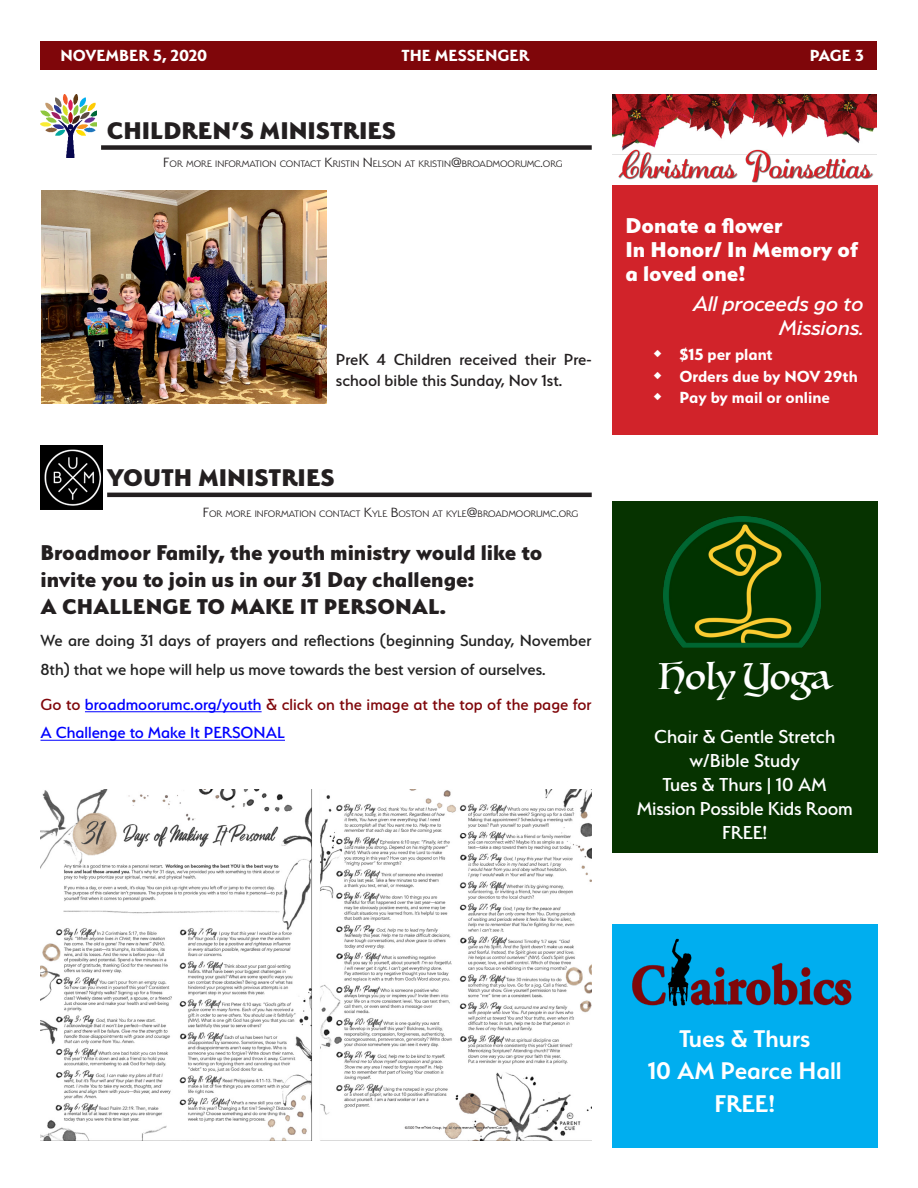
<style>
.page{position:relative;width:918px;height:1188px;background:#fff}
.page>*{position:absolute;margin:0;border:0;box-sizing:border-box;transform-origin:0 0}
.t1{font:36px "Luminari";color:#fff}
.SECTION_HEADS{font:800 27px "Serenity";color:#231f20}
.t2{font:600 27px "Serenity";color:#fff}
.STORY_HEADS{font:800 24px/27px "Serenity";color:#231f20}
.t3{font:800 24px/24px "Serenity";color:#fff}
.t4{font:italic 500 24px/24px "Serenity";color:#fff;text-align:right}
.t5{font:500 21px/24px "Serenity";color:#fff;text-align:center}
.t6{font:500 18px/28.5px "Serenity";color:#222}
.t7{font:500 18px/28.5px "Serenity";color:#00f}
.VOL_ISSUE_BAR{font:700 18px "Serenity";color:#fff}
.t8{font:500 18px/21px "Serenity";color:#231f20}
.CAPTIONS{font:300 10.5px "Serenity";color:#231f20}
.s1{font-size:15px}
.s2{color:#7f060a}
</style>
<div class="page">
<div style="left:40px;top:41px;width:837px;height:29px;background:#7f060a"></div>
<div style="left:101px;top:145px;width:491px;height:5px;background:#231f20"></div>
<img style="left:41px;top:94px;width:56px;height:63px">
<hr style="left:107px;top:493px;width:485px;height:4px;background:#231f20">
<img style="left:41px;top:446px;width:62px;height:64px">
<div style="left:612px;top:186px;width:266px;height:249px;background:#d1232a"></div>
<img style="left:41px;top:190px;width:285px;height:214px">
<img style="left:612px;top:94px;width:265px;height:92px">
<hr style="left:85px;top:711px;width:177px;height:1px;background:#00f">
<hr style="left:40px;top:740px;width:245px;height:1px;background:#00f">
<div style="left:612px;top:924px;width:266px;height:224px;background:#00aeef"></div>
<img style="left:632px;top:938px;width:220px;height:68px">
<div style="left:612px;top:502px;width:266px;height:351px;background:#063300"></div>
<img style="left:664px;top:516px;width:157px;height:131px">
<img style="left:40px;top:790px;width:552px;height:351px">
<p class="VOL_ISSUE_BAR" style="left:60px;top:46px;width:148px">NOVEMBER 5, 2020</p>
<p class="VOL_ISSUE_BAR" style="left:401px;top:46px;width:129px">THE MESSENGER</p>
<p class="VOL_ISSUE_BAR" style="left:810px;top:46px;width:55px">PAGE 3</p>
<p class="SECTION_HEADS" style="left:107px;top:115px;width:290px">CHILDREN’S MINISTRIES</p>
<p class="CAPTIONS" style="left:163px;top:159px;width:401px"><span class="s1">F</span>OR MORE INFORMATION CONTACT <span class="s1">K</span>RISTIN <span class="s1">N</span> ELSON AT KRISTIN<span class="s1">@</span>BROADMOORUMC<span class="s1">.</span>ORG</p>
<p class="t8" style="left:336px;top:349px;width:257px">PreK 4 Children received their Pre&shy;school bible this Sunday, Nov 1st.</p>
<p class="SECTION_HEADS" style="left:107px;top:462px;width:229px">YOUTH MINISTRIES</p>
<p class="CAPTIONS" style="left:203px;top:508px;width:377px"><span class="s1">F</span>OR MORE INFORMATION CONTACT <span class="s1">K</span>YLE <span class="s1">B</span>OSTON AT KYLE<span class="s1">@</span>BROADMOORUMC<span class="s1">.</span>ORG</p>
<p class="STORY_HEADS" style="left:40px;top:539px;width:503px">Broadmoor Family, the youth ministry would like to invite you to join us in our 31 Day challenge:<br>A CHALLENGE TO MAKE IT PERSONAL.</p>
<p class="t6" style="left:40px;top:626px;width:553px">We are doing 31 days of prayers and reflections (beginning Sunday, November<br>8th) that we hope will help us move towards the best version of ourselves.</p>
<p class="t7" style="left:40px;top:690px;width:553px"><span class="s2">Go to</span> broadmoorumc.org/youth <span class="s2">&amp; click on the image at the top of the page for<br></span>A Challenge to Make It PERSONAL</p>
<p class="t3" style="left:626px;top:213px;width:234px">Donate a flower<br>In Honor/ In Memory of a loved one!</p>
<p class="t4" style="left:694px;top:292px;width:172px">All proceeds go to<br>Missions.</p>
<p class="VOL_ISSUE_BAR" style="left:680px;top:344px;width:95px">$15 per plant</p>
<p class="VOL_ISSUE_BAR" style="left:680px;top:366px;width:180px">Orders due by NOV 29th</p>
<p class="VOL_ISSUE_BAR" style="left:680px;top:388px;width:152px">Pay by mail or online</p>
<p class="t1" style="left:659px;top:646px;width:173px">Holy Yoga</p>
<p class="t5" style="left:654px;top:725px;width:183px">Chair &amp; Gentle Stretch w/Bible Study</p>
<p class="t5" style="left:637px;top:773px;width:218px">Tues &amp; Thurs | 10 AM<br>Mission Possible Kids Room</p>
<p class="t5" style="left:722px;top:821px;width:47px">FREE!</p>
<p class="t2" style="left:679px;top:1024px;width:133px">Tues &amp; Thurs</p>
<p class="t2" style="left:648px;top:1056px;width:195px">10 AM Pearce Hall</p>
<p class="t2" style="left:714px;top:1089px;width:62px">FREE!</p>
</div>
